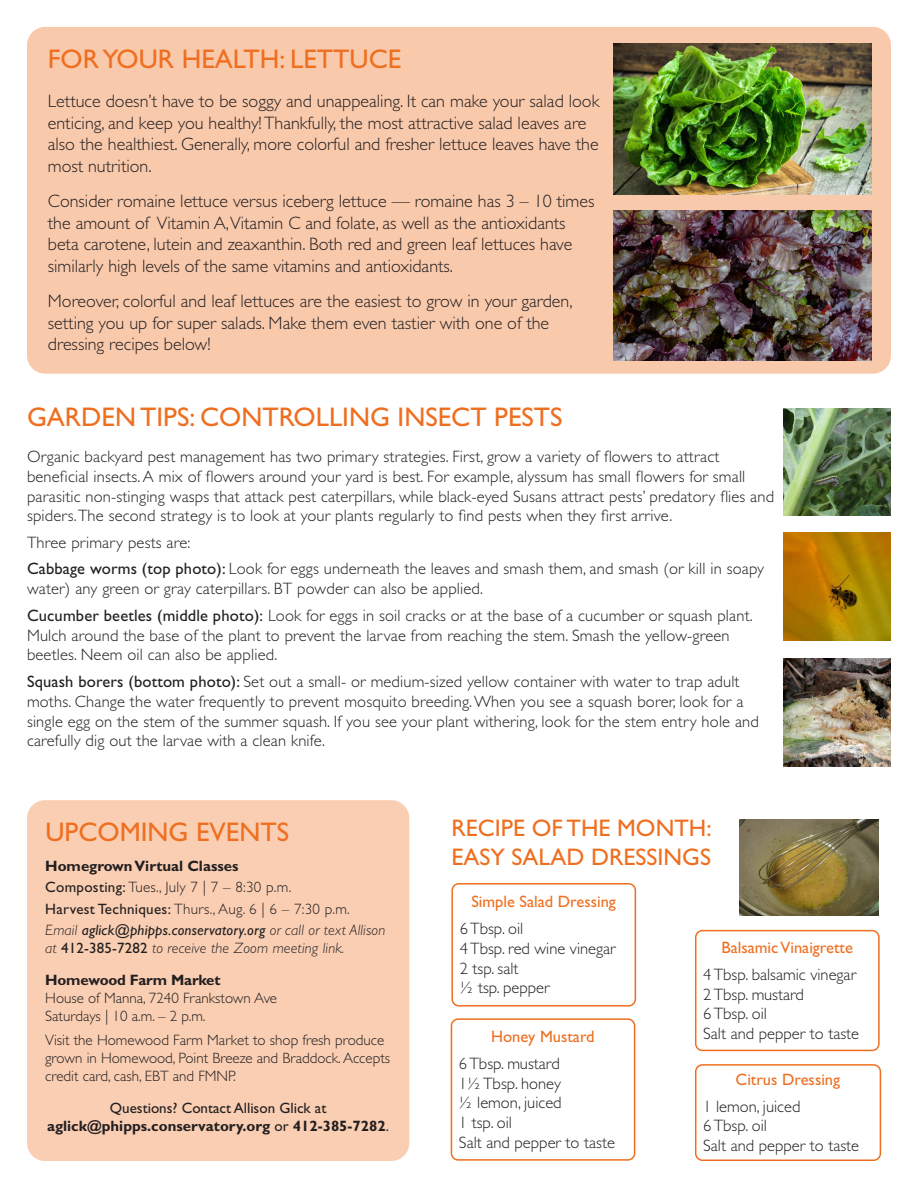
<style>
.page{position:relative;width:918px;height:1188px;background:#fff}
.page>*{position:absolute;margin:0;border:0;box-sizing:border-box;transform-origin:0 0}
.heading{font:27px "Gill Sans Std";color:#ef6f20}
.heading-2{font:24px "Gill Sans Std";color:#ef6f20}
.t1{font:300 18px/21.6px "Gill Sans Std";color:#231f20}
.body_copy{font:300 16.5px/19.8px "Gill Sans Std";letter-spacing:.01em;color:#231f20}
.t2{font:16.5px "Gill Sans Std";color:#ef6f20}
.t3{font:300 15px/18px "Gill Sans Std";color:#231f20}
.t4{font:700 15px/18px "Gill Sans Std";color:#231f20;text-align:center}
.t5{font:italic 300 15px/18px "Gill Sans Std";letter-spacing:.01em;color:#231f20}
.t6{font:300 15px "Gill Sans Std";letter-spacing:.02em;color:#231f20}
.s1{font-weight:400}
.s2{font-weight:400;font-style:normal}
</style>
<div class="page">
<div style="left:27px;top:27px;width:864px;height:347px;background:#f9c9ac;border-radius:18px"></div>
<img style="left:613px;top:43px;width:258px;height:151px">
<div style="left:27px;top:800px;width:382px;height:361px;background:#f9ceb3;border-radius:18px"></div>
<img style="left:740px;top:820px;width:138px;height:95px">
<img style="left:783px;top:408px;width:108px;height:108px">
<img style="left:613px;top:210px;width:258px;height:151px">
<div style="left:451px;top:883px;width:185px;height:124px;border:2px solid #ef6f20;border-radius:7px"></div>
<div style="left:451px;top:1018px;width:184px;height:143px;border:2px solid #ef6f20;border-radius:7px"></div>
<div style="left:695px;top:1064px;width:186px;height:97px;border:2px solid #ef6f20;border-radius:7px"></div>
<div style="left:695px;top:930px;width:185px;height:121px;border:2px solid #ef6f20;border-radius:7px"></div>
<img style="left:783px;top:532px;width:108px;height:108px">
<img style="left:783px;top:659px;width:108px;height:108px">
<p class="heading" style="left:48px;top:43px;width:355px">FOR YOUR HEALTH: LETTUCE</p>
<p class="t1" style="left:48px;top:91px;width:553px">Lettuce doesn’t have to be soggy and unappealing. It can make your salad look enticing, and keep you healthy! Thankfully, the most attractive salad leaves are also the healthiest. Generally, more colorful and fresher lettuce leaves have the most nutrition.</p>
<p class="t1" style="left:48px;top:190px;width:548px">Consider romaine lettuce versus iceberg lettuce — romaine has 3 – 10 times the amount of Vitamin A,Vitamin C and folate, as well as the antioxidants beta carotene, lutein and zeaxanthin. Both red and green leaf lettuces have similarly high levels of the same vitamins and antioxidants.</p>
<p class="t1" style="left:48px;top:290px;width:526px">Moreover, colorful and leaf lettuces are the easiest to grow in your garden, setting you up for super salads. Make them even tastier with one of the dressing recipes below!</p>
<p class="heading" style="left:27px;top:402px;width:537px">GARDEN TIPS: CONTROLLING INSECT PESTS</p>
<p class="body_copy" style="left:27px;top:447px;width:749px">Organic backyard pest management has two primary strategies. First, grow a variety of flowers to attract beneficial insects. A mix of flowers around your yard is best. For example, alyssum has small flowers for small parasitic non-stinging wasps that attack pest caterpillars, while black-eyed Susans attract pests’ predatory flies and spiders. The second strategy is to look at your plants regularly to find pests when they first arrive.</p>
<p class="body_copy" style="left:27px;top:533px;width:165px">Three primary pests are:</p>
<p class="body_copy" style="left:27px;top:559px;width:739px"><span class="s1">Cabbage worms (top photo):</span> Look for eggs underneath the leaves and smash them, and smash (or kill in soapy water) any green or gray caterpillars. BT powder can also be applied.</p>
<p class="body_copy" style="left:27px;top:606px;width:727px"><span class="s1">Cucumber beetles (middle photo):</span> Look for eggs in soil cracks or at the base of a cucumber or squash plant.<br>Mulch around the base of the plant to prevent the larvae from reaching the stem. Smash the yellow-green beetles. Neem oil can also be applied.</p>
<p class="body_copy" style="left:27px;top:672px;width:733px"><span class="s1">Squash borers (bottom photo):</span> Set out a small- or medium-sized yellow container with water to trap adult moths. Change the water frequently to prevent mosquito breeding. When you see a squash borer, look for a single egg on the stem of the summer squash. If you see your plant withering, look for the stem entry hole and carefully dig out the larvae with a clean knife.</p>
<p class="heading" style="left:45px;top:817px;width:245px">UPCOMING EVENTS</p>
<p class="t4" style="left:45px;top:857px;width:195px">Homegrown Virtual Classes</p>
<p class="t6" style="left:45px;top:879px;width:248px"><span class="s1">Composting:</span> Tues., July 7 | 7 – 8:30 p.m.</p>
<p class="t6" style="left:45px;top:900px;width:306px"><span class="s1">Harvest Techniques:</span> Thurs., Aug. 6 | 6 – 7:30 p.m.</p>
<p class="t5" style="left:45px;top:921px;width:342px">Email <span class="s1">aglick@phipps.conservatory.org</span> or call or text Allison at <span class="s2">412-385-7282</span> to receive the Zoom meeting link.</p>
<p class="t4" style="left:45px;top:971px;width:177px">Homewood Farm Market</p>
<p class="t3" style="left:45px;top:989px;width:233px">House of Manna, 7240 Frankstown Ave</p>
<p class="t3" style="left:45px;top:1007px;width:162px">Saturdays | 10 a.m. – 2 p.m.</p>
<p class="t3" style="left:45px;top:1032px;width:346px">Visit the Homewood Farm Market to shop fresh produce grown in Homewood, Point Breeze and Braddock. Accepts credit card, cash, EBT and FMNP.</p>
<p class="t4" style="left:47px;top:1099px;width:343px"><span class="s1">Questions? Contact Allison Glick at </span>aglick@phipps.conservatory.org <span class="s1">or</span> 412-385-7282<span class="s1">.</span></p>
<p class="heading-2" style="left:451px;top:814px;width:262px">RECIPE OF THE MONTH:</p>
<p class="heading-2" style="left:451px;top:843px;width:261px">EASY SALAD DRESSINGS</p>
<p class="t2" style="left:471px;top:892px;width:146px">Simple Salad Dressing</p>
<p class="body_copy" style="left:460px;top:919px;width:65px">6 Tbsp. oil</p>
<p class="body_copy" style="left:460px;top:939px;width:157px">4 Tbsp. red wine vinegar</p>
<p class="body_copy" style="left:460px;top:958px;width:60px">2 tsp. salt</p>
<p class="body_copy" style="left:460px;top:978px;width:91px">½ tsp. pepper</p>
<p class="t2" style="left:491px;top:1027px;width:105px">Honey Mustard</p>
<p class="body_copy" style="left:459px;top:1054px;width:102px">6 Tbsp. mustard</p>
<p class="body_copy" style="left:459px;top:1073px;width:104px">1½ Tbsp. honey</p>
<p class="body_copy" style="left:459px;top:1093px;width:104px">½ lemon, juiced</p>
<p class="body_copy" style="left:459px;top:1113px;width:55px">1 tsp. oil</p>
<p class="body_copy" style="left:459px;top:1133px;width:157px">Salt and pepper to taste</p>
<p class="t2" style="left:721px;top:938px;width:133px">Balsamic Vinaigrette</p>
<p class="body_copy" style="left:703px;top:964px;width:154px">4 Tbsp. balsamic vinegar</p>
<p class="body_copy" style="left:703px;top:984px;width:102px">2 Tbsp. mustard</p>
<p class="body_copy" style="left:703px;top:1004px;width:65px">6 Tbsp. oil</p>
<p class="body_copy" style="left:703px;top:1024px;width:157px">Salt and pepper to taste</p>
<p class="t2" style="left:736px;top:1070px;width:106px">Citrus Dressing</p>
<p class="body_copy" style="left:703px;top:1096px;width:99px">1 lemon, juiced</p>
<p class="body_copy" style="left:703px;top:1116px;width:65px">6 Tbsp. oil</p>
<p class="body_copy" style="left:703px;top:1136px;width:157px">Salt and pepper to taste</p>
</div>
